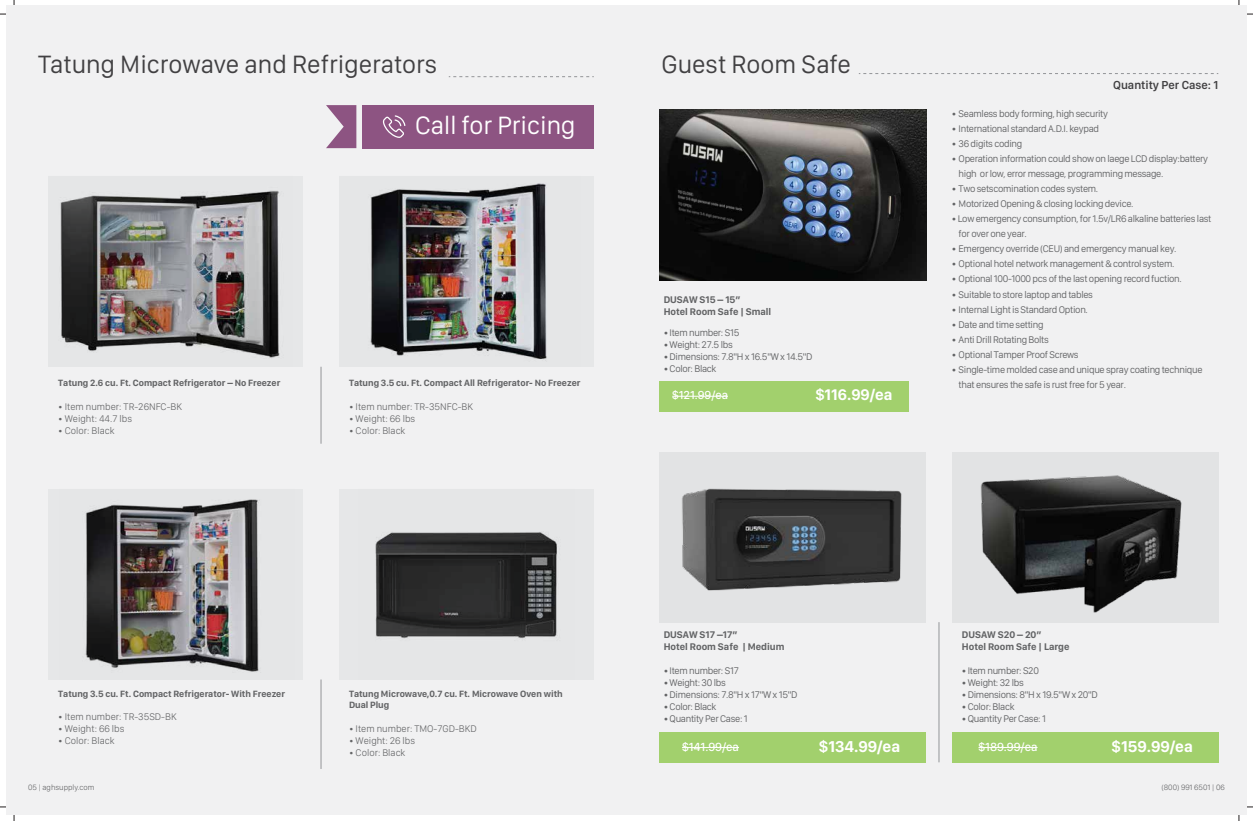
<style>
.page{position:relative;width:1253px;height:821px;background:#fff}
.page>*{position:absolute;margin:0;border:0;box-sizing:border-box;transform-origin:0 0}
.t1{font:26px "San Francisco Display";color:#414042}
.t2{font:26px "San Francisco Display";color:#fff}
.t3{font:700 16.3px "San Francisco Display";color:#fff}
.t4{font:700 16px "San Francisco Display";color:#fff}
.t5{font:500 12.2px "San Francisco Display";color:#fff}
.t6{font:600 12px "San Francisco Display";color:#414042}
.t7{font:500 12px "San Francisco Display";color:#fff}
.t8{font:10px/15px "San Francisco Display";letter-spacing:-.03em;color:#636466}
.t9{font:300 10px "San Francisco Display";color:#636466}
.t10{font:700 10px/12px "San Francisco Display";color:#636466}
.t11{font:700 9.4px/11.3px "San Francisco Display";color:#636466}
.t12{font:300 8px "San Francisco Display";color:#636466}
</style>
<div class="page">
<div style="left:6px;top:6px;width:620px;height:809px;background:#f1f1f2"></div>
<div style="left:626px;top:6px;width:621px;height:809px;background:#f1f1f2"></div>
<svg style="left:448px;top:76px;width:145px;height:1px"></svg>
<hr style="left:321px;top:366px;width:1px;height:77px;background:#939598">
<hr style="left:321px;top:679px;width:1px;height:89px;background:#939598">
<div style="left:48px;top:176px;width:255px;height:190px;background:#e6e7e8"></div>
<img style="left:60px;top:190px;width:220px;height:168px">
<div style="left:48px;top:488px;width:255px;height:191px;background:#e6e7e8"></div>
<img style="left:85px;top:499px;width:175px;height:173px">
<div style="left:339px;top:488px;width:254px;height:191px;background:#e6e7e8"></div>
<img style="left:375px;top:532px;width:182px;height:107px">
<div style="left:339px;top:176px;width:254px;height:190px;background:#e6e7e8"></div>
<img style="left:370px;top:183px;width:177px;height:178px">
<div style="left:659px;top:731px;width:266px;height:30px;background:#a2d06d"></div>
<div style="left:951px;top:731px;width:266px;height:30px;background:#a2d06d"></div>
<svg style="left:858px;top:73px;width:359px;height:1px"></svg>
<div style="left:659px;top:381px;width:249px;height:30px;background:#a2d06d"></div>
<hr style="left:672px;top:396px;width:55px;height:1px;background:#fff">
<div style="left:659px;top:451px;width:266px;height:170px;background:#e2e3e4"></div>
<img style="left:682px;top:488px;width:220px;height:103px">
<img style="left:659px;top:110px;width:266px;height:170px">
<div style="left:951px;top:451px;width:266px;height:170px;background:#e2e3e4"></div>
<img style="left:980px;top:475px;width:202px;height:137px">
<hr style="left:682px;top:747px;width:56px;height:1px;background:#fff">
<hr style="left:978px;top:747px;width:59px;height:1px;background:#fff">
<div style="left:362px;top:105px;width:231px;height:43px;background:#8d5482"></div>
<svg style="left:326px;top:105px;width:30px;height:43px"></svg>
<svg style="left:383px;top:115px;width:22px;height:23px"></svg>
<hr style="left:938px;top:621px;width:1px;height:140px;background:#939598">
<h1 class="t1" style="left:38px;top:47px;width:400px">Tatung Microwave and Refrigerators</h1>
<h1 class="t2" style="left:415px;top:109px;width:161px">Call for Pricing</h1>
<p class="t11" style="left:58px;top:377px;width:223px">Tatung 2.6 cu. Ft. Compact Refrigerator – No Freezer</p>
<p class="t9" style="left:58px;top:399px;width:125px">• Item number: TR-26NFC-BK</p>
<p class="t9" style="left:58px;top:411px;width:75px">• Weight: 44.7 lbs</p>
<p class="t9" style="left:58px;top:423px;width:58px">• Color: Black</p>
<p class="t11" style="left:349px;top:377px;width:233px">Tatung 3.5 cu. Ft. Compact All Refrigerator- No Freezer</p>
<p class="t9" style="left:349px;top:399px;width:125px">• Item number: TR-35NFC-BK</p>
<p class="t9" style="left:349px;top:411px;width:68px">• Weight: 66 lbs</p>
<p class="t9" style="left:349px;top:423px;width:58px">• Color: Black</p>
<p class="t11" style="left:58px;top:687px;width:228px">Tatung 3.5 cu. Ft. Compact Refrigerator- With Freezer</p>
<p class="t9" style="left:58px;top:710px;width:120px">• Item number: TR-35SD-BK</p>
<p class="t9" style="left:58px;top:722px;width:68px">• Weight: 66 lbs</p>
<p class="t9" style="left:58px;top:734px;width:58px">• Color: Black</p>
<p class="t11" style="left:349px;top:687px;width:215px">Tatung Microwave,0.7 cu. Ft. Microwave Oven with<br>Dual Plug</p>
<p class="t9" style="left:349px;top:721px;width:129px">• Item number: TMO-7GD-BKD</p>
<p class="t9" style="left:349px;top:733px;width:68px">• Weight: 26 lbs</p>
<p class="t9" style="left:349px;top:745px;width:58px">• Color: Black</p>
<h1 class="t1" style="left:661px;top:47px;width:191px">Guest Room Safe</h1>
<p class="t10" style="left:663px;top:293px;width:109px">DUSAW S15 – 15″<br>Hotel Room Safe | Small</p>
<p class="t8" style="left:663px;top:325px;width:77px">• Item number: S15</p>
<p class="t8" style="left:663px;top:337px;width:71px">• Weight: 27.5 lbs</p>
<p class="t8" style="left:663px;top:349px;width:150px">• Dimensions: 7.8"H x 16.5"W x 14.5"D</p>
<p class="t8" style="left:663px;top:361px;width:54px">• Color: Black</p>
<p class="t7" style="left:672px;top:387px;width:57px">$121.99/ea</p>
<h3 class="t4" style="left:815px;top:384px;width:78px">$116.99/ea</h3>
<p class="t6" style="left:1112px;top:77px;width:107px">Quantity Per Case: 1</p>
<p class="t8" style="left:951px;top:106px;width:158px">• Seamless body forming, high security</p>
<p class="t8" style="left:951px;top:121px;width:149px">• International standard A.D.I. keypad</p>
<p class="t8" style="left:951px;top:136px;width:72px">• 36 digits coding</p>
<p class="t8" style="left:958px;top:151px;width:251px;text-indent:-7px">• Operation information could show on laege LCD display:battery high or low, error message, programming message.</p>
<p class="t8" style="left:951px;top:181px;width:148px">• Two setscomination codes system.</p>
<p class="t8" style="left:951px;top:196px;width:183px">• Motorized Opening &amp; closing locking device.</p>
<p class="t8" style="left:958px;top:211px;width:254px;text-indent:-7px">• Low emergency consumption, for 1.5v/LR6 alkaline batteries last for over one year.</p>
<p class="t8" style="left:951px;top:241px;width:226px">• Emergency override (CEU) and emergency manual key.</p>
<p class="t8" style="left:951px;top:256px;width:224px">• Optional hotel network management &amp; control system.</p>
<p class="t8" style="left:951px;top:271px;width:231px">• Optional 100-1000 pcs of the last opening record fuction.</p>
<p class="t8" style="left:951px;top:286px;width:142px">• Suitable to store laptop and tables</p>
<p class="t8" style="left:951px;top:301px;width:137px">• Internal Light is Standard Option.</p>
<p class="t8" style="left:951px;top:316px;width:93px">• Date and time setting</p>
<p class="t8" style="left:951px;top:331px;width:98px">• Anti Drill Rotating Bolts</p>
<p class="t8" style="left:951px;top:346px;width:128px">• Optional Tamper Proof Screws</p>
<p class="t8" style="left:958px;top:361px;width:245px;text-indent:-7px">• Single-time molded case and unique spray coating technique that ensures the safe is rust free for 5 year.</p>
<p class="t10" style="left:663px;top:628px;width:122px">DUSAW S17 –17″<br>Hotel Room Safe | Medium</p>
<p class="t8" style="left:663px;top:662px;width:77px">• Item number: S17</p>
<p class="t8" style="left:663px;top:674px;width:64px">• Weight: 30 lbs</p>
<p class="t8" style="left:663px;top:686px;width:135px">• Dimensions: 7.8"H x 17"W x 15"D</p>
<p class="t8" style="left:663px;top:698px;width:54px">• Color: Black</p>
<p class="t8" style="left:663px;top:710px;width:86px">• Quantity Per Case: 1</p>
<p class="t10" style="left:961px;top:628px;width:109px">DUSAW S20 – 20″<br>Hotel Room Safe | Large</p>
<p class="t8" style="left:961px;top:662px;width:79px">• Item number: S20</p>
<p class="t8" style="left:961px;top:674px;width:63px">• Weight: 32 lbs</p>
<p class="t8" style="left:961px;top:686px;width:137px">• Dimensions: 8"H x 19.5"W x 20"D</p>
<p class="t8" style="left:961px;top:698px;width:54px">• Color: Black</p>
<p class="t8" style="left:961px;top:710px;width:86px">• Quantity Per Case: 1</p>
<p class="t5" style="left:682px;top:738px;width:58px">$141.99/ea</p>
<h2 class="t3" style="left:818px;top:735px;width:83px">$134.99/ea</h2>
<p class="t5" style="left:978px;top:738px;width:60px">$189.99/ea</p>
<h2 class="t3" style="left:1111px;top:735px;width:83px">$159.99/ea</h2>
<p class="t12" style="left:28px;top:781px;width:68px">05 | aghsupply.com</p>
<p class="t12" style="left:1161px;top:781px;width:65px">(800) 991 6501 | 06</p>
</div>
